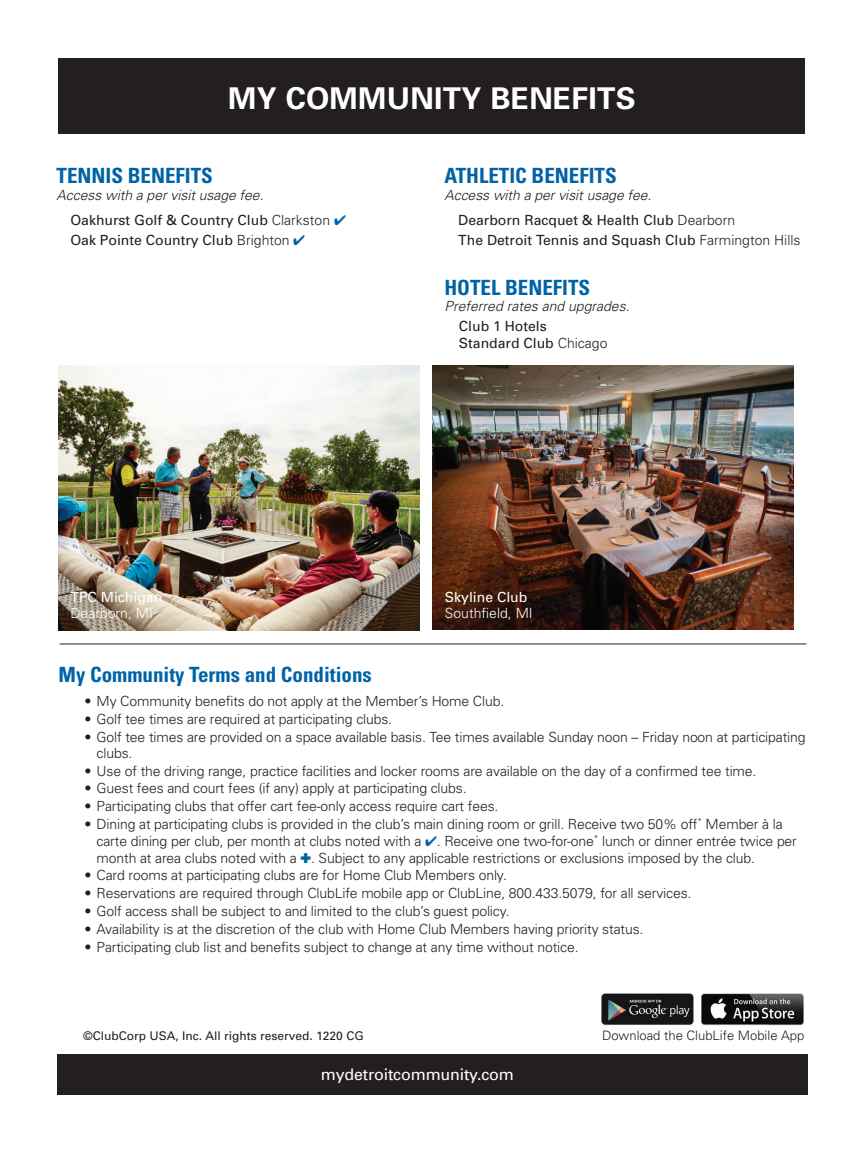
<style>
.page{position:relative;width:864px;height:1152px;background:#fff}
.page>*{position:absolute;margin:0;border:0;box-sizing:border-box;transform-origin:0 0}
.t1{font:700 30px "Univers";letter-spacing:.01em;color:#fff}
.t2{font:700 condensed 21px "Univers";color:#0163a7}
.t3{font:16px "Univers";letter-spacing:-.01em;color:#fff}
.t4{font:300 14px/16.8px "Univers";letter-spacing:-.01em;color:#231f20}
.t5{font:italic 300 14px/25.4px "Univers";letter-spacing:-.005em;color:#231f20}
.t6{font:14px/16.8px "Univers";color:#231f20}
.t7{font:300 14px "Univers";color:#fff}
.t8{font:14px "Univers";color:#fff}
.t9{font:300 13px "Univers";color:#231f20}
.t10{font:12px "Univers";color:#231f20}
.s1{font-weight:400;font-style:normal}
.s2{font-style:normal}
.s3{color:#0163a7}
.s4{font-weight:300}
</style>
<div class="page">
<div style="left:59px;top:59px;width:746px;height:75px;background:#231f20"></div>
<div style="left:57px;top:1054px;width:750px;height:40px;background:#231f20"></div>
<hr style="left:60px;top:643px;width:746px;height:1px;background:#231f20">
<img style="left:59px;top:366px;width:361px;height:264px">
<img style="left:432px;top:366px;width:361px;height:263px">
<img style="left:601px;top:994px;width:203px;height:31px">
<h1 class="t1" style="left:228px;top:80px;width:409px">MY COMMUNITY BENEFITS</h1>
<h2 class="t2" style="left:57px;top:163px;width:158px">TENNIS BENEFITS</h2>
<p class="t5" style="left:70px;top:182px;width:277px;text-indent:-14px">Access with a per visit usage fee.<br><span class="s1">Oakhurst Golf &amp; Country Club</span> <span class="s2">Clarkston</span> <span class="s3">✔</span></p>
<p class="t6" style="left:70px;top:232px;width:236px">Oak Pointe Country Club <span class="s4">Brighton</span> <span class="s3">✔</span></p>
<h2 class="t2" style="left:444px;top:163px;width:174px">ATHLETIC BENEFITS</h2>
<p class="t5" style="left:458px;top:182px;width:278px;text-indent:-14px">Access with a per visit usage fee.<br><span class="s1">Dearborn Racquet &amp; Health Club</span> <span class="s2">Dearborn</span></p>
<p class="t6" style="left:458px;top:232px;width:344px">The Detroit Tennis and Squash Club <span class="s4">Farmington Hills</span></p>
<h2 class="t2" style="left:444px;top:274px;width:147px">HOTEL BENEFITS</h2>
<p class="t5" style="left:444px;top:293px;width:187px">Preferred rates and upgrades.</p>
<p class="t6" style="left:459px;top:318px;width:150px">Club 1 Hotels<br>Standard Club <span class="s4">Chicago</span></p>
<p class="t8" style="left:70px;top:589px;width:93px">TPC Michigan</p>
<p class="t7" style="left:70px;top:605px;width:84px">Dearborn, MI</p>
<h2 class="t2" style="left:59px;top:662px;width:315px">My Community Terms and Conditions</h2>
<p class="t8" style="left:445px;top:589px;width:84px">Skyline Club</p>
<p class="t7" style="left:445px;top:605px;width:89px">Southfield, MI</p>
<p class="t4" style="left:85px;top:692px;width:421px">• My Community benefits do not apply at the Member’s Home Club.</p>
<p class="t4" style="left:85px;top:710px;width:309px">• Golf tee times are required at participating clubs.</p>
<p class="t4" style="left:97px;top:728px;width:710px;line-height:16px;text-indent:-12px">• Golf tee times are provided on a space available basis. Tee times available Sunday noon – Friday noon at participating clubs.</p>
<p class="t4" style="left:85px;top:762px;width:673px">• Use of the driving range, practice facilities and locker rooms are available on the day of a confirmed tee time.</p>
<p class="t4" style="left:85px;top:780px;width:384px">• Guest fees and court fees (if any) apply at participating clubs.</p>
<p class="t4" style="left:85px;top:797px;width:415px">• Participating clubs that offer cart fee-only access require cart fees.</p>
<p class="t4" style="left:97px;top:815px;width:702px;text-indent:-12px">• Dining at participating clubs is provided in the club’s main dining room or grill. Receive two 50% off<sup>*</sup> Member à la carte dining per club, per month at clubs noted with a <span class="s3">✔</span>. Receive one two-for-one<sup>*</sup> lunch or dinner entrée twice per month at area clubs noted with a <span class="s3">✚</span>. Subject to any applicable restrictions or exclusions imposed by the club.</p>
<p class="t4" style="left:85px;top:867px;width:424px">• Card rooms at participating clubs are for Home Club Members only.</p>
<p class="t4" style="left:85px;top:884px;width:608px">• Reservations are required through ClubLife mobile app or ClubLine, 800.433.5079, for all services.</p>
<p class="t4" style="left:85px;top:902px;width:427px">• Golf access shall be subject to and limited to the club’s guest policy.</p>
<p class="t4" style="left:85px;top:920px;width:560px">• Availability is at the discretion of the club with Home Club Members having priority status.</p>
<p class="t4" style="left:85px;top:938px;width:496px">• Participating club list and benefits subject to change at any time without notice.</p>
<p class="t10" style="left:83px;top:1028px;width:282px">©ClubCorp USA, Inc. All rights reserved. 1220 CG</p>
<p class="t3" style="left:321px;top:1066px;width:195px">mydetroitcommunity.com</p>
<p class="t9" style="left:602px;top:1028px;width:204px">Download the ClubLife Mobile App</p>
</div>
